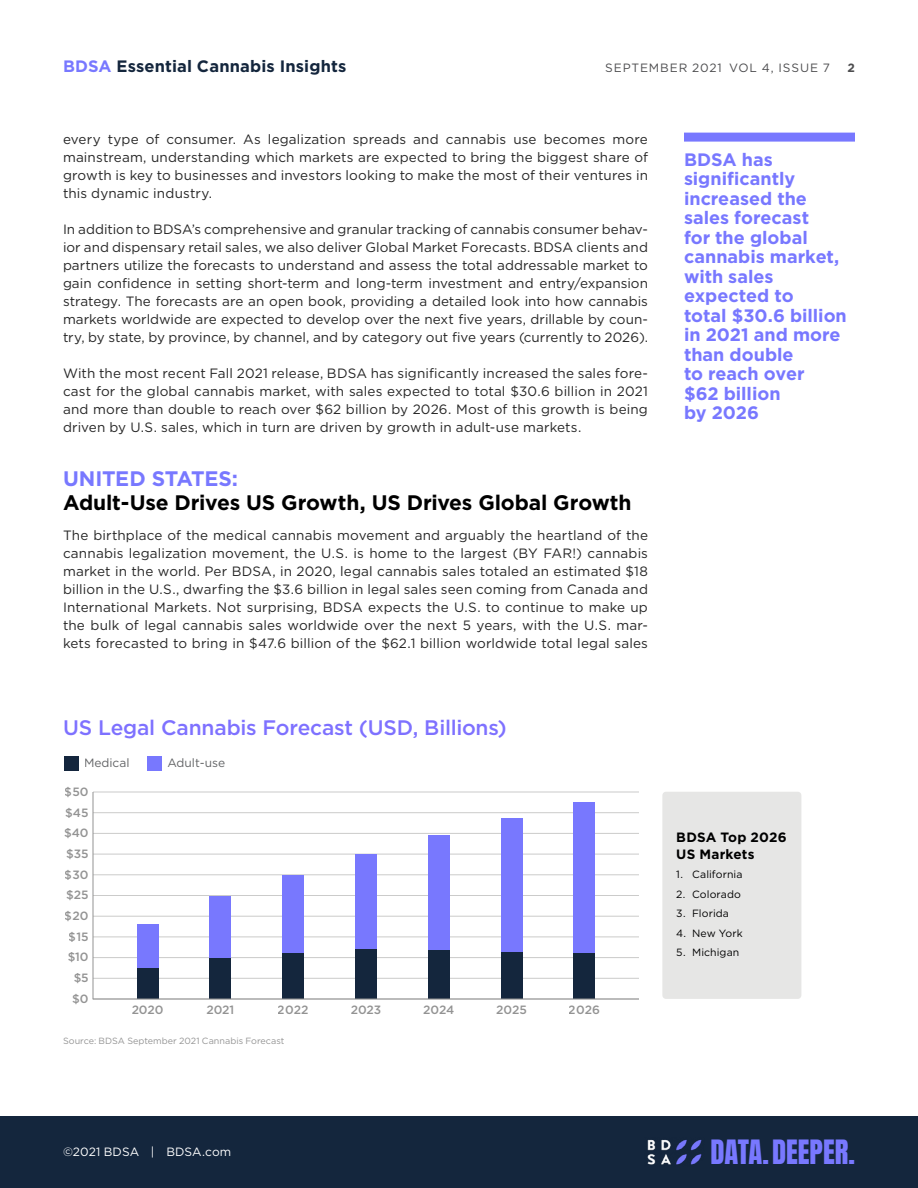
<style>
.page{position:relative;width:918px;height:1188px;background:#fff}
.page>*{position:absolute;margin:0;border:0;box-sizing:border-box;transform-origin:0 0}
.t1{font:28.5px "Anton";color:#7878ff}
.t2{font:700 21px "Gotham";letter-spacing:-.01em;color:#000}
.t3{font:500 21px "Gotham";letter-spacing:-.01em;color:#7e71ff}
.t4{font:700 21px "Gotham";letter-spacing:-.015em;color:#7878ff}
.t5{font:700 18px/19.5px "Gotham";color:#7878ff}
.t6{font:700 16.5px "Gotham";letter-spacing:.01em;color:#14263d}
.t7{font:13.5px/18px "Gotham";letter-spacing:.005em;color:#262626;text-align:justify}
.t8{font:700 13.5px/16.5px "Gotham";letter-spacing:.015em;color:#000}
.t9{font:500 12px "Gotham";color:#939393}
.t10{font:12px "Gotham";letter-spacing:.07em;color:#4d4d4f}
.t11{font:12px "Gotham";color:#fff}
.t12{font:12px "Gotham";color:#636466}
.t13{font:700 12px "Gotham";color:#4d4d4f}
.t14{font:10.5px "Gotham";letter-spacing:.01em;color:#000}
.t15{font:9px "Gotham";letter-spacing:.005em;color:#949494}
.s1{color:#7878ff}
</style>
<div class="page">
<div style="left:0;top:1116px;width:918px;height:72px;background:#14263d"></div>
<img style="left:647px;top:1139px;width:55px;height:26px">
<div style="left:684px;top:133px;width:171px;height:9px;background:#7878ff"></div>
<hr style="left:93px;top:978px;width:546px;height:1px;background:#cbcbca">
<hr style="left:93px;top:957px;width:546px;height:1px;background:#cbcbca">
<hr style="left:93px;top:937px;width:546px;height:1px;background:#cbcbca">
<hr style="left:93px;top:916px;width:546px;height:1px;background:#cbcbca">
<hr style="left:93px;top:895px;width:546px;height:1px;background:#cbcbca">
<hr style="left:93px;top:875px;width:546px;height:1px;background:#cbcbca">
<hr style="left:93px;top:854px;width:546px;height:1px;background:#cbcbca">
<hr style="left:93px;top:833px;width:546px;height:1px;background:#cbcbca">
<hr style="left:93px;top:812px;width:546px;height:1px;background:#cbcbca">
<hr style="left:93px;top:792px;width:546px;height:1px;background:#cbcbca">
<div style="left:137px;top:968px;width:22px;height:31px;background:#14263d"></div>
<div style="left:137px;top:924px;width:22px;height:44px;background:#7878fe"></div>
<div style="left:209px;top:957px;width:22px;height:42px;background:#14263d"></div>
<div style="left:209px;top:896px;width:22px;height:61px;background:#7878fe"></div>
<div style="left:282px;top:952px;width:22px;height:47px;background:#14263d"></div>
<div style="left:282px;top:875px;width:22px;height:77px;background:#7878fe"></div>
<div style="left:355px;top:949px;width:22px;height:50px;background:#14263d"></div>
<div style="left:355px;top:854px;width:22px;height:95px;background:#7878fe"></div>
<div style="left:428px;top:950px;width:22px;height:49px;background:#14263d"></div>
<div style="left:428px;top:835px;width:22px;height:115px;background:#7878fe"></div>
<div style="left:501px;top:951px;width:22px;height:48px;background:#14263d"></div>
<div style="left:501px;top:818px;width:22px;height:133px;background:#7878fe"></div>
<div style="left:573px;top:953px;width:22px;height:46px;background:#14263d"></div>
<div style="left:573px;top:802px;width:22px;height:151px;background:#7878fe"></div>
<hr style="left:93px;top:792px;width:1px;height:207px;background:#939393">
<hr style="left:93px;top:999px;width:546px;height:1px;background:#939393">
<div style="left:64px;top:756px;width:15px;height:14px;background:#14263d"></div>
<div style="left:148px;top:756px;width:14px;height:14px;background:#7878fe"></div>
<div style="left:662px;top:792px;width:139px;height:207px;background:#e6e6e5;border-radius:4px"></div>
<p class="t6" style="left:63px;top:55px;width:285px"><span class="s1">BDSA</span> Essential Cannabis Insights</p>
<p class="t10" style="left:605px;top:60px;width:226px">SEPTEMBER 2021 VOL 4, ISSUE 7</p>
<p class="t13" style="left:848px;top:60px;width:9px">2</p>
<p class="t7" style="left:63px;top:130px;width:587px">every type of consumer. As legalization spreads and cannabis use becomes more mainstream, understanding which markets are expected to bring the biggest share of growth is key to businesses and investors looking to make the most of their ventures in this dynamic industry.</p>
<p class="t7" style="left:63px;top:220px;width:587px">In addition to BDSA’s comprehensive and granular tracking of cannabis consumer behav&shy;ior and dispensary retail sales, we also deliver Global Market Forecasts. BDSA clients and partners utilize the forecasts to understand and assess the total addressable market to gain confidence in setting short-term and long-term investment and entry/expansion strategy. The forecasts are an open book, providing a detailed look into how cannabis markets worldwide are expected to develop over the next five years, drillable by coun&shy;try, by state, by province, by channel, and by category out five years (currently to 2026).</p>
<p class="t7" style="left:63px;top:364px;width:587px">With the most recent Fall 2021 release, BDSA has significantly increased the sales fore&shy;cast for the global cannabis market, with sales expected to total $30.6 billion in 2021 and more than double to reach over $62 billion by 2026. Most of this growth is being driven by U.S. sales, which in turn are driven by growth in adult-use markets.</p>
<h2 class="t4" style="left:63px;top:465px;width:176px">UNITED STATES:</h2>
<h2 class="t2" style="left:63px;top:489px;width:570px">Adult-Use Drives US Growth, US Drives Global Growth</h2>
<p class="t7" style="left:63px;top:526px;width:587px">The birthplace of the medical cannabis movement and arguably the heartland of the cannabis legalization movement, the U.S. is home to the largest (BY FAR!) cannabis market in the world. Per BDSA, in 2020, legal cannabis sales totaled an estimated $18 billion in the U.S., dwarfing the $3.6 billion in legal sales seen coming from Canada and International Markets. Not surprising, BDSA expects the U.S. to continue to make up the bulk of legal cannabis sales worldwide over the next 5 years, with the U.S. mar&shy;kets forecasted to bring in $47.6 billion of the $62.1 billion worldwide total legal sales</p>
<h2 class="t3" style="left:63px;top:714px;width:445px">US Legal Cannabis Forecast (USD, Billions)</h2>
<p class="t12" style="left:84px;top:755px;width:47px">Medical</p>
<p class="t12" style="left:167px;top:755px;width:59px">Adult-use</p>
<p class="t9" style="left:65px;top:784px;width:25px">$50</p>
<p class="t9" style="left:65px;top:804px;width:25px">$45</p>
<p class="t9" style="left:64px;top:825px;width:26px">$40</p>
<p class="t9" style="left:66px;top:846px;width:24px">$35</p>
<p class="t9" style="left:65px;top:867px;width:25px">$30</p>
<p class="t9" style="left:66px;top:887px;width:24px">$25</p>
<p class="t9" style="left:65px;top:908px;width:25px">$20</p>
<p class="t9" style="left:69px;top:929px;width:21px">$15</p>
<p class="t9" style="left:68px;top:949px;width:23px">$10</p>
<p class="t9" style="left:73px;top:970px;width:17px">$5</p>
<p class="t9" style="left:72px;top:991px;width:18px">$0</p>
<p class="t9" style="left:132px;top:1002px;width:33px">2020</p>
<p class="t9" style="left:206px;top:1002px;width:30px">2021</p>
<p class="t9" style="left:278px;top:1002px;width:32px">2022</p>
<p class="t9" style="left:351px;top:1002px;width:32px">2023</p>
<p class="t9" style="left:423px;top:1002px;width:33px">2024</p>
<p class="t9" style="left:496px;top:1002px;width:32px">2025</p>
<p class="t9" style="left:569px;top:1002px;width:33px">2026</p>
<p class="t15" style="left:63px;top:1035px;width:223px">Source: BDSA September 2021 Cannabis Forecast</p>
<h3 class="t5" style="left:684px;top:149px;width:164px">BDSA has significantly increased the sales forecast<br>for the global cannabis market, with sales expected to<br>total $30.6 billion in 2021 and more than double<br>to reach over<br>$62 billion<br>by 2026</h3>
<p class="t8" style="left:676px;top:829px;width:112px">BDSA Top 2026<br>US Markets</p>
<p class="t14" style="left:676px;top:868px;width:68px">1. California</p>
<p class="t14" style="left:676px;top:887px;width:66px">2. Colorado</p>
<p class="t14" style="left:676px;top:907px;width:54px">3. Florida</p>
<p class="t14" style="left:676px;top:926px;width:68px">4. New York</p>
<p class="t14" style="left:676px;top:946px;width:65px">5. Michigan</p>
<p class="t11" style="left:63px;top:1144px;width:170px">©2021 BDSA | BDSA.com</p>
<h1 class="t1" style="left:710px;top:1138px;width:146px">DATA.DEEPER.</h1>
</div>
